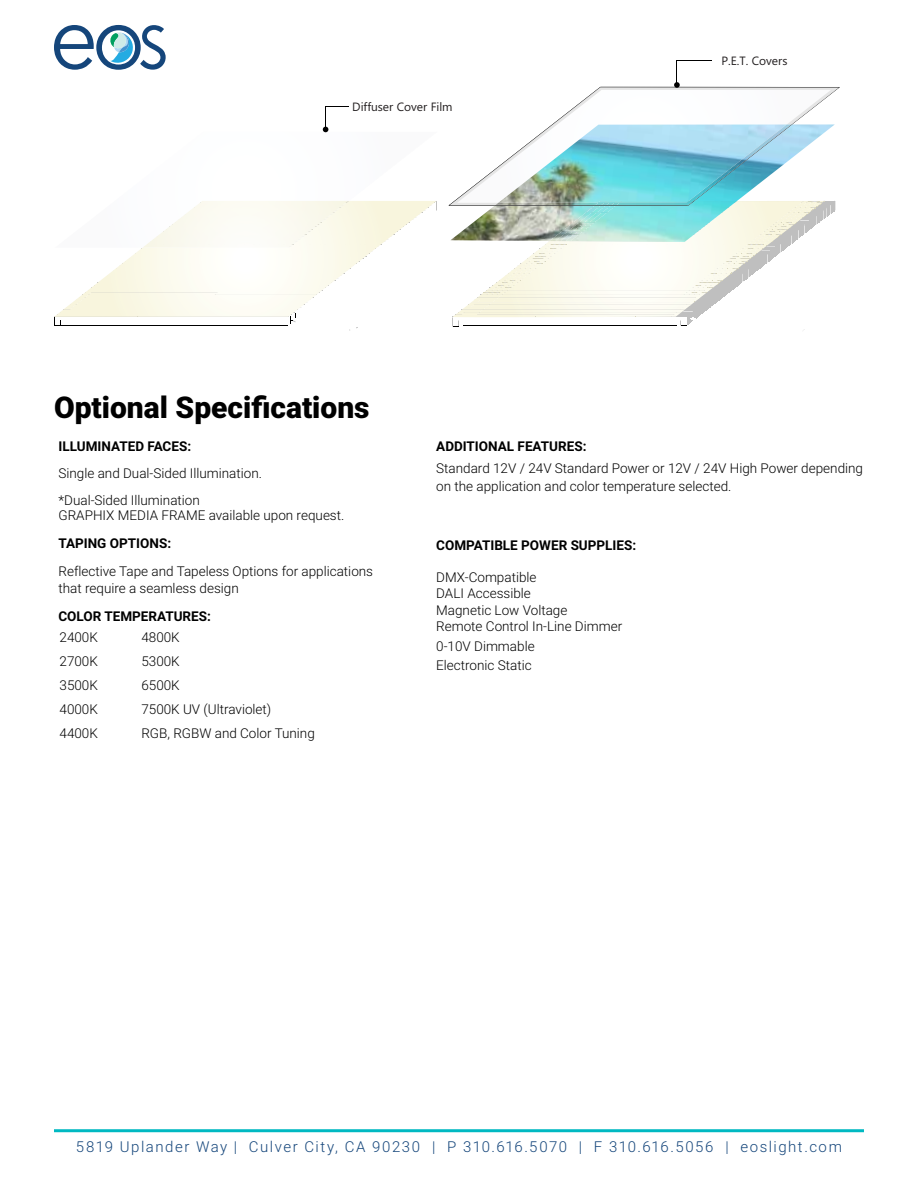
<style>
.page{position:relative;width:918px;height:1188px;background:#fff}
.page>*{position:absolute;margin:0;border:0;box-sizing:border-box;transform-origin:0 0}
.t1{font:900 30px "Roboto";color:#000}
.t2{font:300 15px "Roboto";letter-spacing:.1em;color:#15467b}
.t3{font:300 13.5px/24px "Roboto";color:#000}
.t4{font:700 13.5px "Roboto";color:#000}
.t5{font:12px "Ebrima";color:#231f20}
</style>
<div class="page">
<svg style="left:54px;top:25px;width:112px;height:45px"></svg>
<hr style="left:54px;top:1129px;width:810px;height:3px;background:#00b9c2">
<svg style="left:453px;top:60px;width:382px;height:270px"></svg>
<hr style="left:677px;top:60px;width:35px;height:1px;background:#000">
<svg style="left:54px;top:106px;width:383px;height:225px"></svg>
<p class="t5" style="left:352px;top:98px;width:102px">Diffuser Cover Film</p>
<p class="t5" style="left:722px;top:52px;width:67px">P.E.T. Covers</p>
<h1 class="t1" style="left:54px;top:386px;width:317px">Optional Specifications</h1>
<p class="t4" style="left:58px;top:437px;width:134px">ILLUMINATED FACES:</p>
<p class="t3" style="left:58px;top:459px;width:205px;line-height:27px">Single and Dual-Sided Illumination. *Dual-Sided Illumination</p>
<p class="t3" style="left:58px;top:503px;width:287px">GRAPHIX MEDIA FRAME available upon request.</p>
<p class="t4" style="left:58px;top:534px;width:114px">TAPING OPTIONS:</p>
<p class="t3" style="left:58px;top:563px;width:316px;line-height:16.2px">Reflective Tape and Tapeless Options for applications that require a seamless design</p>
<p class="t4" style="left:58px;top:607px;width:154px">COLOR TEMPERATURES:</p>
<p class="t3" style="left:60px;top:625px;width:40px;text-align:justify">2400K 2700K 3500K 4000K 4400K</p>
<p class="t3" style="left:141px;top:625px;width:175px">4800K<br>5300K<br>6500K<br>7500K UV (Ultraviolet)<br>RGB, RGBW and Color Tuning</p>
<p class="t4" style="left:436px;top:437px;width:152px">ADDITIONAL FEATURES:</p>
<p class="t3" style="left:436px;top:459px;width:428px;line-height:18px">Standard 12V / 24V Standard Power or 12V / 24V High Power depending on the application and color temperature selected.</p>
<p class="t4" style="left:436px;top:536px;width:201px">COMPATIBLE POWER SUPPLIES:</p>
<p class="t3" style="left:436px;top:569px;width:187px;line-height:16.2px">DMX-Compatible<br>DALI Accessible<br>Magnetic Low Voltage<br>Remote Control In-Line Dimmer</p>
<p class="t3" style="left:436px;top:636px;width:100px;line-height:19.8px">0-10V Dimmable<br>Electronic Static</p>
<p class="t2" style="left:76px;top:1137px;width:767px">5819 Uplander Way | Culver City, CA 90230 | P 310.616.5070 | F 310.616.5056 | eoslight.com</p>
</div>
